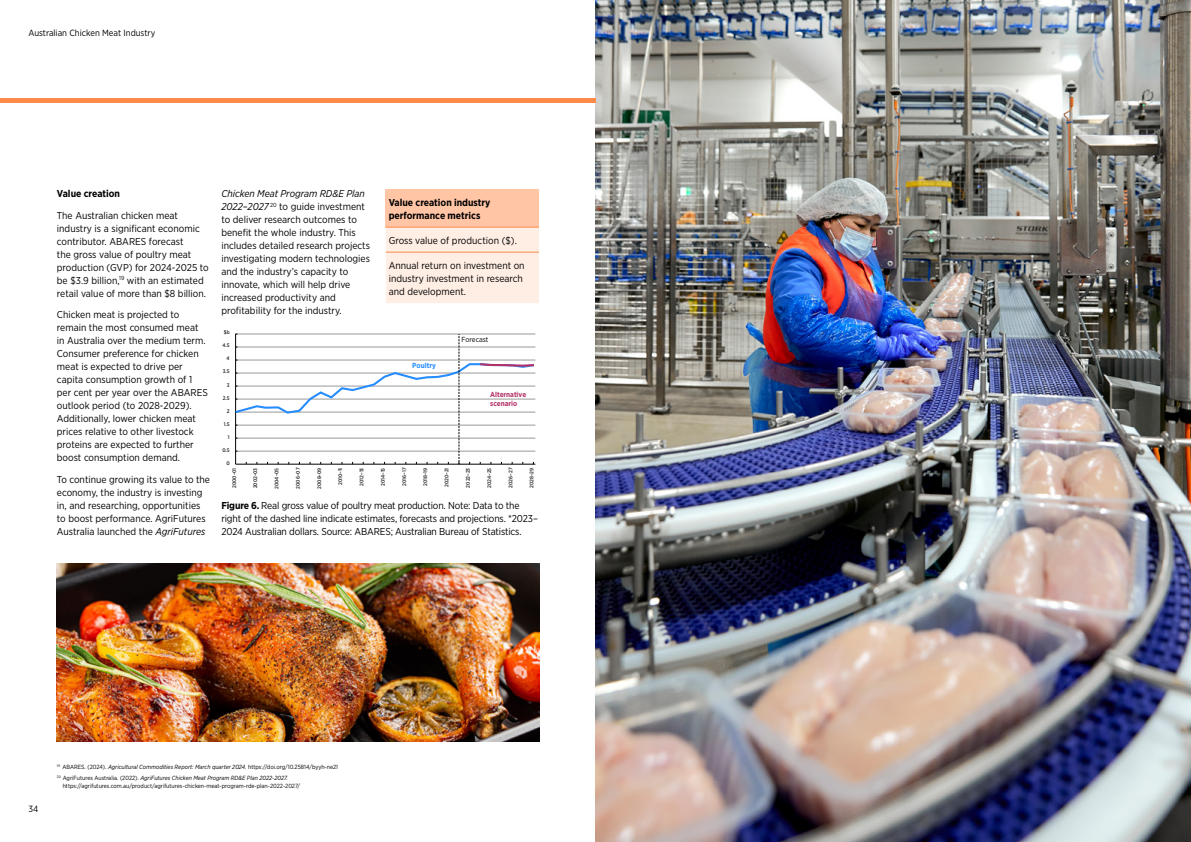
<style>
.page{position:relative;width:1191px;height:842px;background:#fff}
.page>*{position:absolute;margin:0;border:0;box-sizing:border-box;transform-origin:0 0}
.t1{font:10px/13px "Gotham Narrow";color:#000}
.t2{font:700 10px/13px "Gotham Narrow";color:#000}
.t3{font:9px "Gotham Narrow";color:#000}
.t4{font:700 7.3px/8.9px "Gotham Narrow";color:#b33167}
.t5{font:7.3px "Gotham Narrow";color:#000}
.t6{font:700 7.3px "Gotham Narrow";color:#268dff}
.t7{font:italic 6px/10.8px "Gotham Narrow";color:#000}
.t8{font:6px "Gotham Narrow";color:#000}
.t9{font:500 5.2px "Gotham Narrow";color:#231f20}
.s1{font-style:italic}
.s2{font-weight:700}
.s3{font-style:normal}
</style>
<div class="page">
<img style="left:595px;top:0;width:596px;height:842px">
<hr style="left:0;top:98px;width:595px;height:4px;background:#ff8b4b">
<div style="left:386px;top:189px;width:153px;height:38px;background:#ffc5a5"></div>
<div style="left:386px;top:228px;width:153px;height:75px;background:#ffeee4"></div>
<hr style="left:386px;top:227px;width:153px;height:1px;background:#ff8b4b">
<hr style="left:386px;top:252px;width:153px;height:1px;background:#ff8b4b">
<hr style="left:236px;top:464px;width:299px;height:1px;background:#000">
<svg style="left:235px;top:334px;width:301px;height:130px"></svg>
<img style="left:57px;top:563px;width:482px;height:179px">
<p class="t3" style="left:28px;top:28px;width:128px">Australian Chicken Meat Industry</p>
<p class="t2" style="left:57px;top:188px;width:65px">Value creation</p>
<p class="t1" style="left:57px;top:209px;width:153px">The Australian chicken meat industry is a significant economic contributor. ABARES forecast<br>the gross value of poultry meat production (GVP) for 2024-2025 to be $3.9 billion,<sup>19</sup> with an estimated retail value of more than $8 billion.</p>
<p class="t1" style="left:57px;top:309px;width:153px">Chicken meat is projected to remain the most consumed meat in Australia over the medium term.<br>Consumer preference for chicken meat is expected to drive per capita consumption growth of 1 per cent per year over the ABARES outlook period (to 2028-2029).<br>Additionally, lower chicken meat prices relative to other livestock proteins are expected to further boost consumption demand.</p>
<p class="t1" style="left:57px;top:473px;width:155px">To continue growing its value to the economy, the industry is investing in, and researching, opportunities to boost performance. AgriFutures Australia launched the <span class="s1">AgriFutures</span></p>
<p class="t1" style="left:221px;top:188px;width:150px"><span class="s1">Chicken Meat Program RD&amp;E Plan<br>2022–2027</span> <sup>20</sup> to guide investment to deliver research outcomes to benefit the whole industry. This includes detailed research projects investigating modern technologies and the industry’s capacity to innovate, which will help drive increased productivity and profitability for the industry.</p>
<p class="t2" style="left:389px;top:196px;width:103px">Value creation industry performance metrics</p>
<p class="t1" style="left:389px;top:234px;width:130px">Gross value of production ($).</p>
<p class="t1" style="left:389px;top:259px;width:137px">Annual return on investment on industry investment in research and development.</p>
<p class="t9" style="left:224px;top:330px;width:7px">$b</p>
<p class="t9" style="left:222px;top:343px;width:9px">4.5</p>
<p class="t9" style="left:227px;top:356px;width:5px">4</p>
<p class="t9" style="left:223px;top:369px;width:8px">3.5</p>
<p class="t9" style="left:227px;top:382px;width:4px">3</p>
<p class="t9" style="left:223px;top:395px;width:8px">2.5</p>
<p class="t9" style="left:227px;top:408px;width:4px">2</p>
<p class="t9" style="left:224px;top:421px;width:7px">1.5</p>
<p class="t9" style="left:228px;top:434px;width:3px">1</p>
<p class="t9" style="left:222px;top:448px;width:9px">0.5</p>
<p class="t9" style="left:226px;top:461px;width:5px">0</p>
<p class="t6" style="left:412px;top:362px;width:25px">Poultry</p>
<p class="t5" style="left:461px;top:336px;width:29px">Forecast</p>
<p class="t4" style="left:490px;top:390px;width:38px">Alternative scenario</p>
<p class="t9" style="left:232px;top:488px;width:22px;rotate:-90deg">2000–01</p>
<p class="t9" style="left:253px;top:488px;width:22px;rotate:-90deg">2002–03</p>
<p class="t9" style="left:274px;top:489px;width:23px;rotate:-90deg">2004–05</p>
<p class="t9" style="left:296px;top:489px;width:22px;rotate:-90deg">2006–07</p>
<p class="t9" style="left:317px;top:489px;width:23px;rotate:-90deg">2008–09</p>
<p class="t9" style="left:338px;top:485px;width:19px;rotate:-90deg">2010–11</p>
<p class="t9" style="left:359px;top:486px;width:19px;rotate:-90deg">2012–13</p>
<p class="t9" style="left:380px;top:486px;width:20px;rotate:-90deg">2014–15</p>
<p class="t9" style="left:402px;top:486px;width:20px;rotate:-90deg">2016–17</p>
<p class="t9" style="left:423px;top:486px;width:20px;rotate:-90deg">2018–19</p>
<p class="t9" style="left:444px;top:487px;width:21px;rotate:-90deg">2020–21</p>
<p class="t9" style="left:465px;top:487px;width:21px;rotate:-90deg">2022–23</p>
<p class="t9" style="left:487px;top:488px;width:22px;rotate:-90deg">2024–25</p>
<p class="t9" style="left:508px;top:488px;width:21px;rotate:-90deg">2026–27</p>
<p class="t9" style="left:529px;top:488px;width:22px;rotate:-90deg">2028–29</p>
<p class="t1" style="left:221px;top:499px;width:318px"><span class="s2">Figure 6.</span> Real gross value of poultry meat production. Note: Data to the right of the dashed line indicate estimates, forecasts and projections. *2023–<br>2024 Australian dollars. Source: ABARES; Australian Bureau of Statistics.</p>
<p class="t3" style="left:28px;top:805px;width:11px">34</p>
<p class="t7" style="left:57px;top:762px;width:283px"><sup>19</sup> <span class="s3">ABARES. (2024).</span> Agricultural Commodities Report: March quarter 2024. <span class="s3">https://doi.org/10.25814/byyh-ne21<br></span><sup>20</sup> <span class="s3">AgriFutures Australia. (2022).</span> AgriFutures Chicken Meat Program RD&amp;E Plan 2022-2027.</p>
<p class="t8" style="left:63px;top:783px;width:239px">https://agrifutures.com.au/product/agrifutures-chicken-meat-program-rde-plan-2022-2027/</p>
</div>
